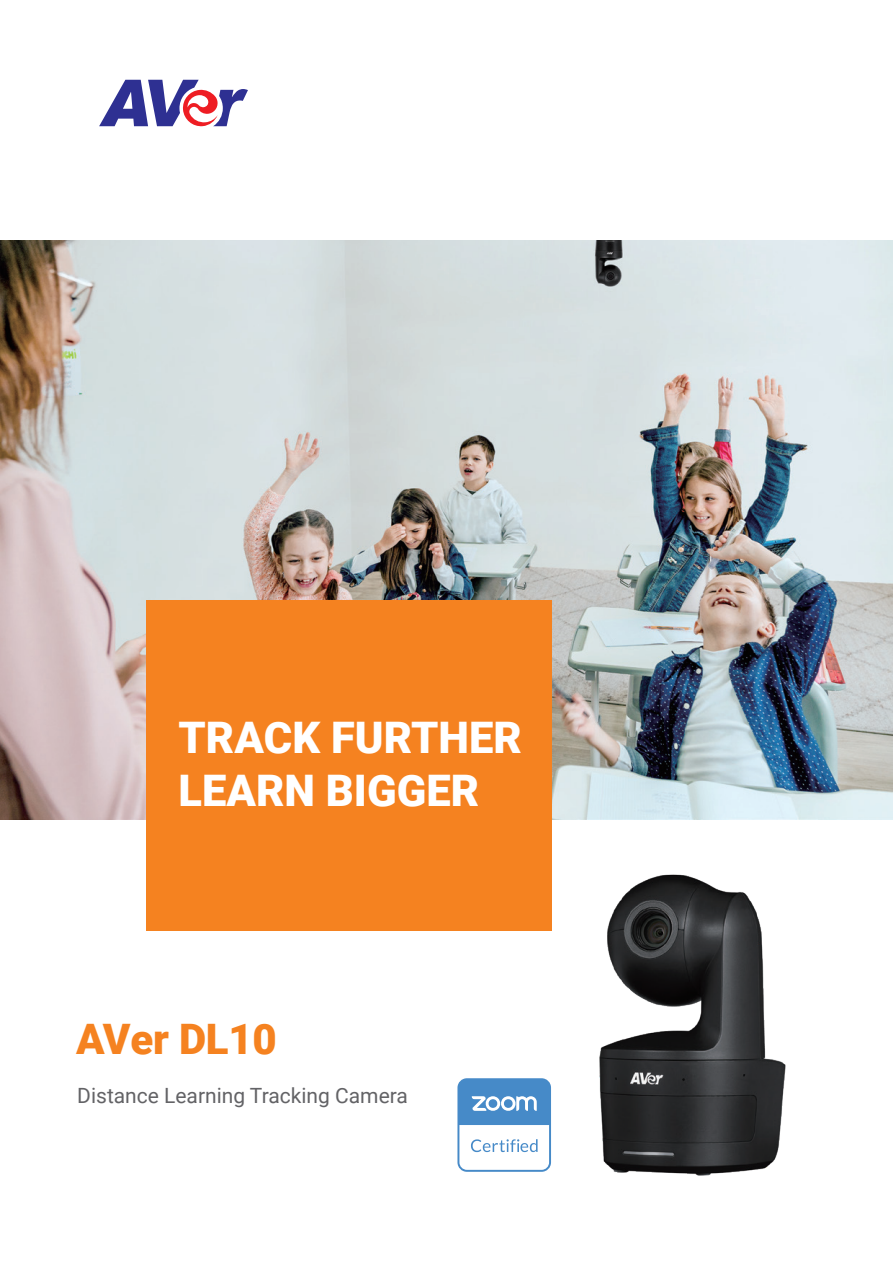
<style>
.page{position:relative;width:893px;height:1263px;background:#fff}
.page>*{position:absolute;margin:0;border:0;box-sizing:border-box;transform-origin:0 0}
.t1{font:900 43.5px/52.5px "Roboto";color:#fff}
.t2{font:900 42px "Roboto";letter-spacing:-.005em;color:#f58220}
.t3{font:21px "Roboto";color:#636366}
</style>
<div class="page">
<img style="left:0;top:241px;width:893px;height:578px">
<svg style="left:99px;top:80px;width:149px;height:47px"></svg>
<div style="left:146px;top:600px;width:405px;height:330px;background:#f58220"></div>
<img style="left:428px;top:850px;width:358px;height:326px">
<svg style="left:457px;top:1078px;width:94px;height:94px"></svg>
<h1 class="t1" style="left:179px;top:710px;width:345px">TRACK FURTHER<br>LEARN BIGGER</h1>
<h2 class="t2" style="left:76px;top:1009px;width:202px">AVer DL10</h2>
<p class="t3" style="left:77px;top:1081px;width:332px">Distance Learning Tracking Camera</p>
</div>
